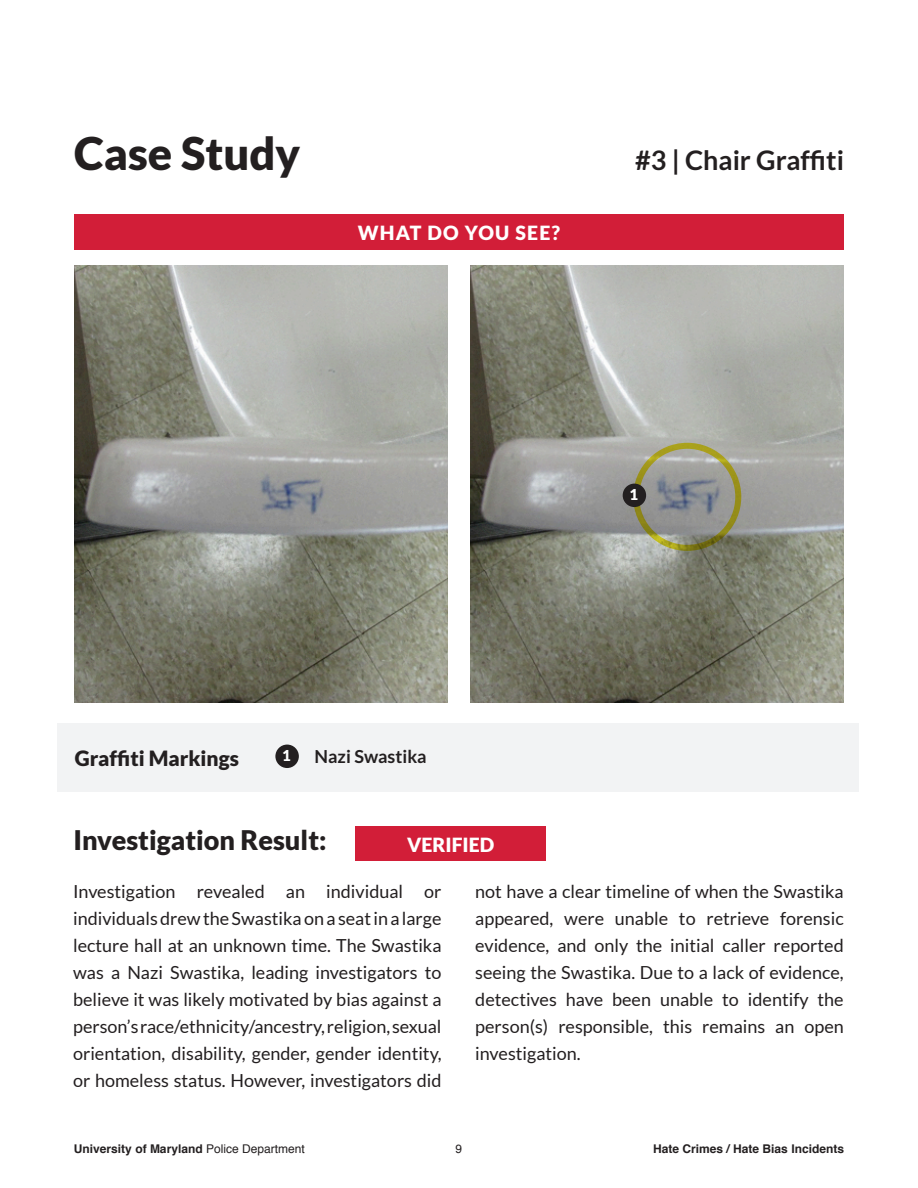
<style>
.page{position:relative;width:918px;height:1188px;background:#fff}
.page>*{position:absolute;margin:0;border:0;box-sizing:border-box;transform-origin:0 0}
.t1{font:900 45px "Lato";color:#231f20}
.t2{font:900 27px "Lato";color:#231f20}
.t3{font:700 27px "Lato";color:#231f20}
.t4{font:900 21px "Lato";color:#231f20}
.t5{font:900 19.5px "Lato";letter-spacing:.06em;color:#fff}
.t6{font:900 19.5px "Lato";color:#fff}
.t7{font:18px/27px "Lato";color:#231f20;text-align:justify}
.t8{font:700 18px "Lato";color:#231f20}
.t9{font:900 15px "Lato";color:#fff}
.t10{font:700 12px "Helvetica";color:#231f20}
.t11{font:12px "Helvetica";color:#231f20}
.s1{font-weight:400}
</style>
<div class="page">
<img style="left:75px;top:265px;width:373px;height:437px">
<img style="left:471px;top:265px;width:373px;height:437px">
<div style="left:57px;top:723px;width:802px;height:68px;background:#f2f3f4"></div>
<div style="left:275px;top:745px;width:24px;height:23px;background:#231f20;border-radius:50%"></div>
<div style="left:74px;top:214px;width:770px;height:36px;background:#d21e38"></div>
<div style="left:355px;top:827px;width:191px;height:34px;background:#d21e38"></div>
<div style="left:633px;top:443px;width:108px;height:108px;border:6px solid #f9eb2b;border-radius:50%"></div>
<div style="left:623px;top:484px;width:23px;height:23px;background:#231f20;border-radius:50%"></div>
<p class="t1" style="left:74px;top:127px;width:228px">Case Study</p>
<p class="t5" style="left:358px;top:222px;width:204px">WHAT DO YOU SEE?</p>
<p class="t3" style="left:635px;top:145px;width:210px">#3 | Chair Graffiti</p>
<p class="t9" style="left:630px;top:486px;width:10px">1</p>
<p class="t4" style="left:75px;top:746px;width:166px">Graffiti Markings</p>
<p class="t8" style="left:315px;top:746px;width:114px">Nazi Swastika</p>
<p class="t9" style="left:282px;top:747px;width:10px">1</p>
<p class="t2" style="left:74px;top:824px;width:255px">Investigation Result:</p>
<p class="t6" style="left:407px;top:833px;width:89px">VERIFIED</p>
<p class="t7" style="left:73px;top:878px;width:370px">Investigation revealed an individual or individuals drew the Swastika on a seat in a large lecture hall at an unknown time. The Swastika was a Nazi Swastika, leading investigators to believe it was likely motivated by bias against a person’s race/ethnicity/ancestry, religion, sexual orientation, disability, gender, gender identity, or homeless status. However, investigators did</p>
<p class="t7" style="left:475px;top:878px;width:370px">not have a clear timeline of when the Swastika appeared, were unable to retrieve forensic evidence, and only the initial caller reported seeing the Swastika. Due to a lack of evidence, detectives have been unable to identify the person(s) responsible, this remains an open investigation.</p>
<p class="t10" style="left:74px;top:1139px;width:232px">University of Maryland <span class="s1">Police Department</span></p>
<p class="t11" style="left:456px;top:1139px;width:8px">9</p>
<p class="t10" style="left:653px;top:1139px;width:192px">Hate Crimes / Hate Bias Incidents</p>
</div>
